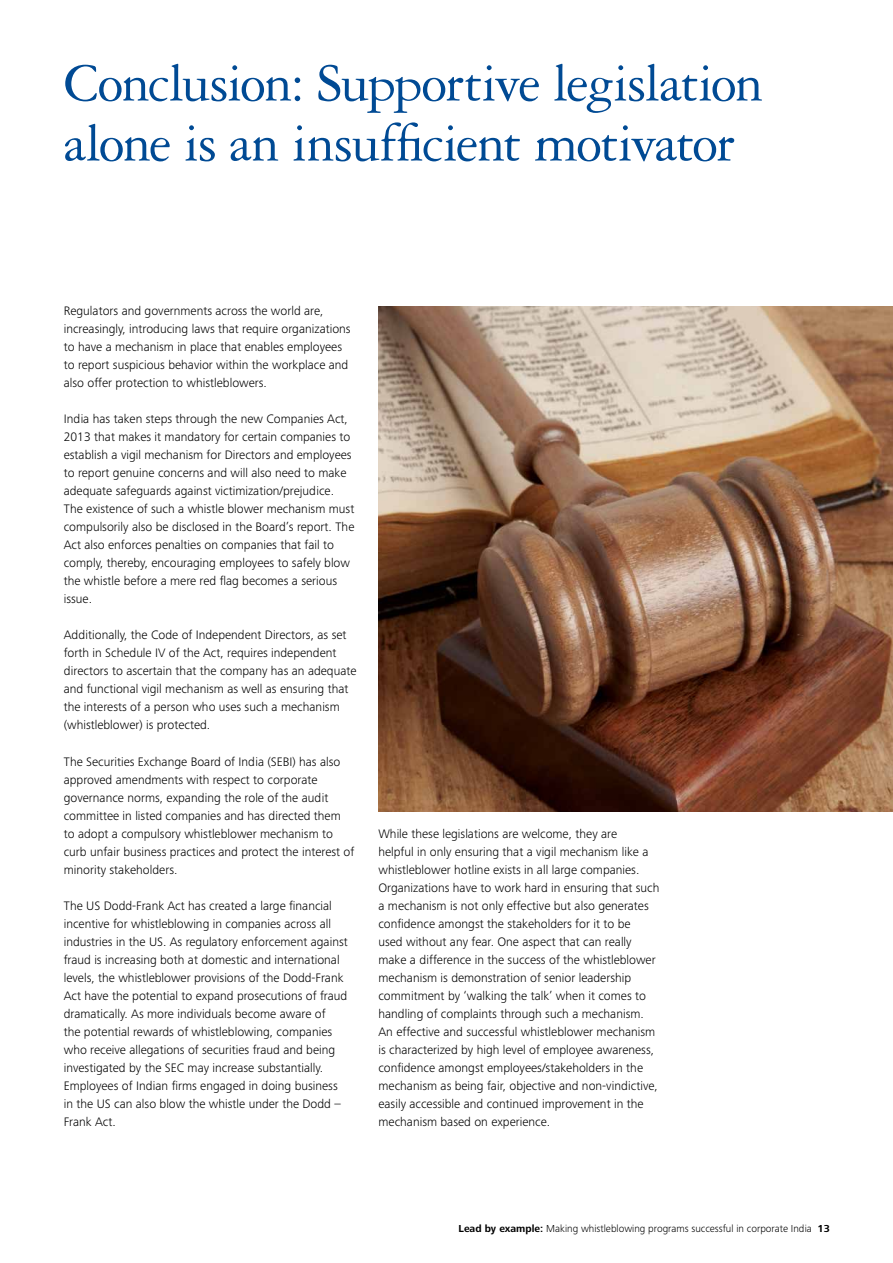
<style>
.page{position:relative;width:893px;height:1263px;background:#fff}
.page>*{position:absolute;margin:0;border:0;box-sizing:border-box;transform-origin:0 0}
.t1{font:57px/60px "Garamond 3 LT Std";letter-spacing:-.03em;color:#004a94}
.t2{font:300 12.75px/18px "Frutiger Next Pro";color:#000}
.t3{font:300 10.5px "Frutiger Next Pro";color:#000}
.s1{font-weight:700}
</style>
<div class="page">
<img style="left:378px;top:306px;width:515px;height:505px">
<h1 class="t1" style="left:64px;top:54px;width:701px">Conclusion: Supportive legislation alone is an insufficient motivator</h1>
<p class="t2" style="left:64px;top:302px;width:288px">Regulators and governments across the world are, increasingly, introducing laws that require organizations to have a mechanism in place that enables employees to report suspicious behavior within the workplace and also offer protection to whistleblowers.</p>
<p class="t2" style="left:64px;top:410px;width:292px">India has taken steps through the new Companies Act, 2013 that makes it mandatory for certain companies to establish a vigil mechanism for Directors and employees to report genuine concerns and will also need to make adequate safeguards against victimization/prejudice.<br>The existence of such a whistle blower mechanism must compulsorily also be disclosed in the Board’s report. The Act also enforces penalties on companies that fail to comply, thereby, encouraging employees to safely blow the whistle before a mere red flag becomes a serious issue.</p>
<p class="t2" style="left:64px;top:626px;width:294px">Additionally, the Code of Independent Directors, as set forth in Schedule IV of the Act, requires independent directors to ascertain that the company has an adequate and functional vigil mechanism as well as ensuring that the interests of a person who uses such a mechanism (whistleblower) is protected.</p>
<p class="t2" style="left:64px;top:752px;width:292px">The Securities Exchange Board of India (SEBI) has also approved amendments with respect to corporate governance norms, expanding the role of the audit committee in listed companies and has directed them to adopt a compulsory whistleblower mechanism to curb unfair business practices and protect the interest of minority stakeholders.</p>
<p class="t2" style="left:64px;top:896px;width:285px">The US Dodd-Frank Act has created a large financial incentive for whistleblowing in companies across all industries in the US. As regulatory enforcement against fraud is increasing both at domestic and international levels, the whistleblower provisions of the Dodd-Frank Act have the potential to expand prosecutions of fraud dramatically. As more individuals become aware of<br>the potential rewards of whistleblowing, companies who receive allegations of securities fraud and being investigated by the SEC may increase substantially.<br>Employees of Indian firms engaged in doing business in the US can also blow the whistle under the Dodd – Frank Act.</p>
<p class="t2" style="left:378px;top:824px;width:282px">While these legislations are welcome, they are<br>helpful in only ensuring that a vigil mechanism like a whistleblower hotline exists in all large companies.<br>Organizations have to work hard in ensuring that such a mechanism is not only effective but also generates confidence amongst the stakeholders for it to be<br>used without any fear. One aspect that can really make a difference in the success of the whistleblower mechanism is demonstration of senior leadership commitment by ‘walking the talk’ when it comes to handling of complaints through such a mechanism.<br>An effective and successful whistleblower mechanism is characterized by high level of employee awareness, confidence amongst employees/stakeholders in the mechanism as being fair, objective and non-vindictive, easily accessible and continued improvement in the mechanism based on experience.</p>
<p class="t3" style="left:458px;top:1222px;width:373px"><span class="s1">Lead by example:</span> Making whistleblowing programs successful in corporate India <span class="s1">13</span></p>
</div>
